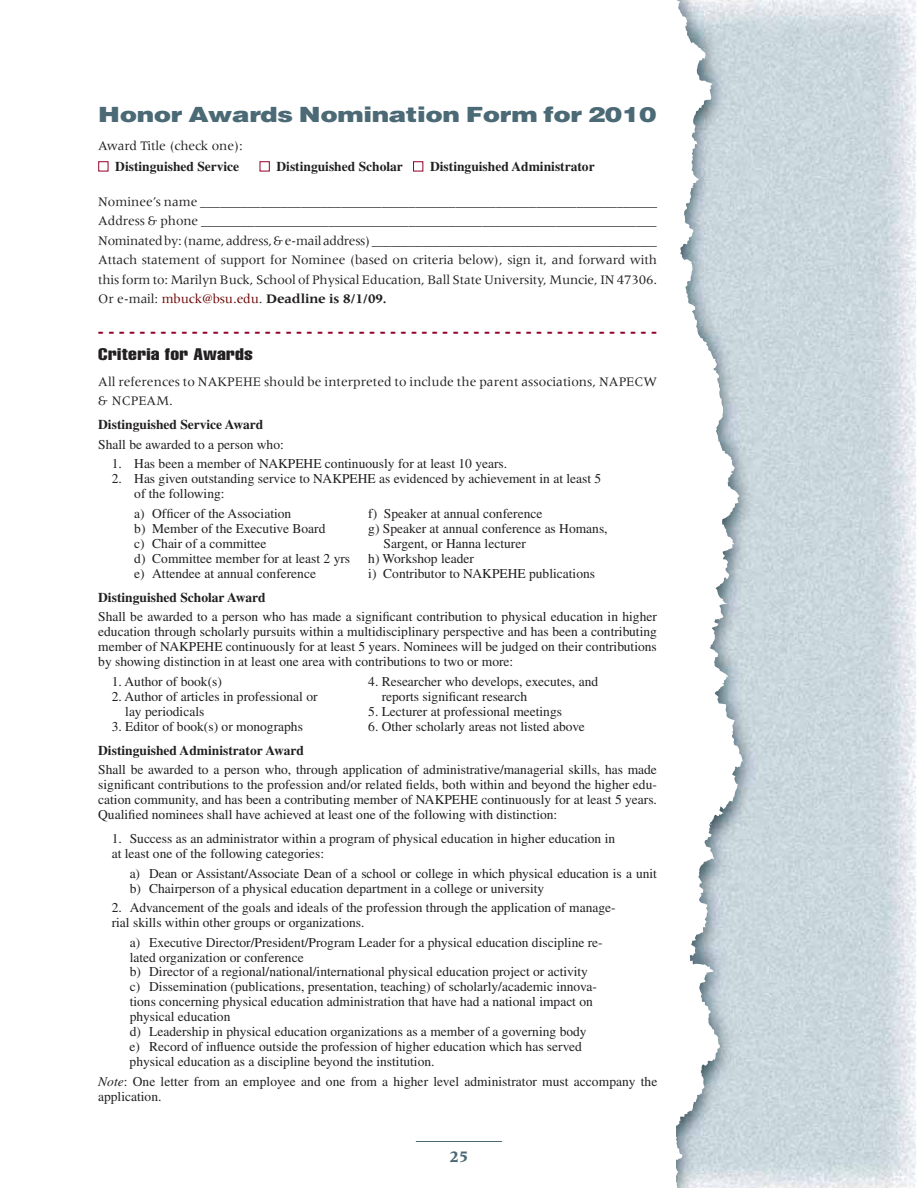
<style>
.page{position:relative;width:918px;height:1188px;background:#fff}
.page>*{position:absolute;margin:0;border:0;box-sizing:border-box;transform-origin:0 0}
.t1{font:900 21px "Helvetica LT Std";letter-spacing:-.015em;color:#4b6a76;scale:1.25 1}
.t2{font:16.5px "Helvetica LT Std Comp";color:#920029;scale:1.25 1}
.t3{font:16.5px "Helvetica LT Std Comp";letter-spacing:.015em;color:#221f20;scale:1.25 1}
.t4{font:700 16.5px "Meridien";color:#4b6a76}
.t5{font:13.5px/15px "Times";color:#221f20}
.t6{font:13.5px/19.5px "Meridien";letter-spacing:.005em;color:#221f20;text-align:justify}
.t7{font:700 13.5px "Times";color:#221f20}
.s1{color:#670000}
.s2{font-weight:700}
.s3{font-style:italic}
</style>
<div class="page">
<img style="left:743px;top:0;width:173px;height:1188px">
<svg style="left:676px;top:0;width:67px;height:1188px"></svg>
<hr style="left:416px;top:1141px;width:86px;height:1px;background:#4b6a76">
<div style="left:260px;top:162px;width:10px;height:9px;border:1px solid #920029"></div>
<div style="left:413px;top:162px;width:10px;height:9px;border:1px solid #920029"></div>
<h1 class="t1" style="left:98px;top:100px;width:448px">Honor Awards Nomination Form for 2010</h1>
<p class="t6" style="left:98px;top:136px;width:146px">Award Title (check one):</p>
<p class="t7" style="left:115px;top:158px;width:125px">Distinguished Service</p>
<p class="t7" style="left:277px;top:158px;width:128px">Distinguished Scholar</p>
<p class="t7" style="left:430px;top:158px;width:166px">Distinguished Administrator</p>
<p class="t6" style="left:98px;top:191px;width:561px">Nominee’s name ____________________________________________________________________ Address &amp; phone ____________________________________________________________________ Nominated by: (name, address, &amp; e-mail address) ____________________________________________ Attach statement of support for Nominee (based on criteria below), sign it, and forward with this form to: Marilyn Buck, School of Physical Education, Ball State University, Muncie, IN 47306.<br>Or e-mail: <span class="s1">mbuck@bsu.edu</span>. <span class="s2">Deadline is 8/1/09.</span></p>
<p class="t2" style="left:98px;top:321px;width:448px">- - - - - - - - - - - - - - - - - - - - - - - - - - - - - - - - - - - - - - - - - - - - - - - - - - - - - -</p>
<p class="t3" style="left:98px;top:344px;width:125px">Criteria for Awards</p>
<p class="t6" style="left:98px;top:371px;width:560px">All references to NAKPEHE should be interpreted to include the parent associations, NAPECW &amp; NCPEAM.</p>
<p class="t7" style="left:98px;top:416px;width:167px">Distinguished Service Award</p>
<p class="t5" style="left:98px;top:436px;width:187px">Shall be awarded to a person who:</p>
<p class="t5" style="left:112px;top:456px;width:397px">1. Has been a member of NAKPEHE continuously for at least 10 years.</p>
<p class="t5" style="left:134px;top:471px;width:469px;text-indent:-23px">2. Has given outstanding service to NAKPEHE as evidenced by achievement in at least 5 of the following:</p>
<p class="t5" style="left:134px;top:505px;width:159px">a) Officer of the Association</p>
<p class="t5" style="left:368px;top:505px;width:176px">f) Speaker at annual conference</p>
<p class="t5" style="left:134px;top:520px;width:193px">b) Member of the Executive Board</p>
<p class="t5" style="left:368px;top:520px;width:241px">g) Speaker at annual conference as Homans,</p>
<p class="t5" style="left:134px;top:535px;width:134px">c) Chair of a committee</p>
<p class="t5" style="left:384px;top:535px;width:144px">Sargent, or Hanna lecturer</p>
<p class="t5" style="left:134px;top:550px;width:217px">d) Committee member for at least 2 yrs</p>
<p class="t5" style="left:368px;top:550px;width:107px">h) Workshop leader</p>
<p class="t5" style="left:134px;top:565px;width:183px">e) Attendee at annual conference</p>
<p class="t5" style="left:368px;top:565px;width:228px">i) Contributor to NAKPEHE publications</p>
<p class="t7" style="left:98px;top:589px;width:169px">Distinguished Scholar Award</p>
<p class="t5" style="left:98px;top:609px;width:560px;text-align:justify">Shall be awarded to a person who has made a significant contribution to physical education in higher education through scholarly pursuits within a multidisciplinary perspective and has been a contributing member of NAKPEHE continuously for at least 5 years. Nominees will be judged on their contributions by showing distinction in at least one area with contributions to two or more:</p>
<p class="t5" style="left:112px;top:673px;width:112px">1. Author of book(s)</p>
<p class="t5" style="left:368px;top:673px;width:231px">4. Researcher who develops, executes, and</p>
<p class="t5" style="left:112px;top:688px;width:207px">2. Author of articles in professional or</p>
<p class="t5" style="left:382px;top:688px;width:147px">reports significant research</p>
<p class="t5" style="left:125px;top:703px;width:81px">lay periodicals</p>
<p class="t5" style="left:368px;top:703px;width:195px">5. Lecturer at professional meetings</p>
<p class="t5" style="left:112px;top:718px;width:193px">3. Editor of book(s) or monographs</p>
<p class="t5" style="left:368px;top:718px;width:218px">6. Other scholarly areas not listed above</p>
<p class="t7" style="left:98px;top:742px;width:207px">Distinguished Administrator Award</p>
<p class="t5" style="left:98px;top:762px;width:560px;text-align:justify">Shall be awarded to a person who, through application of administrative/managerial skills, has made significant contributions to the profession and/or related fields, both within and beyond the higher edu&shy;cation community, and has been a contributing member of NAKPEHE continuously for at least 5 years.<br>Qualified nominees shall have achieved at least one of the following with distinction:</p>
<p class="t5" style="left:112px;top:831px;width:505px">1. Success as an administrator within a program of physical education in higher education in at least one of the following categories:</p>
<p class="t5" style="left:130px;top:865px;width:529px">a) Dean or Assistant/Associate Dean of a school or college in which physical education is a unit b) Chairperson of a physical education department in a college or university</p>
<p class="t5" style="left:112px;top:900px;width:505px">2. Advancement of the goals and ideals of the profession through the application of manage&shy;rial skills within other groups or organizations.</p>
<p class="t5" style="left:130px;top:934px;width:475px">a) Executive Director/President/Program Leader for a physical education discipline re&shy;lated organization or conference<br>b) Director of a regional/national/international physical education project or activity<br>c) Dissemination (publications, presentation, teaching) of scholarly/academic innova&shy;tions concerning physical education administration that have had a national impact on physical education<br>d) Leadership in physical education organizations as a member of a governing body<br>e) Record of influence outside the profession of higher education which has served physical education as a discipline beyond the institution.</p>
<p class="t5" style="left:98px;top:1074px;width:561px"><span class="s3">Note</span>: One letter from an employee and one from a higher level administrator must accompany the application.</p>
<p class="t4" style="left:450px;top:1147px;width:20px">25</p>
</div>
